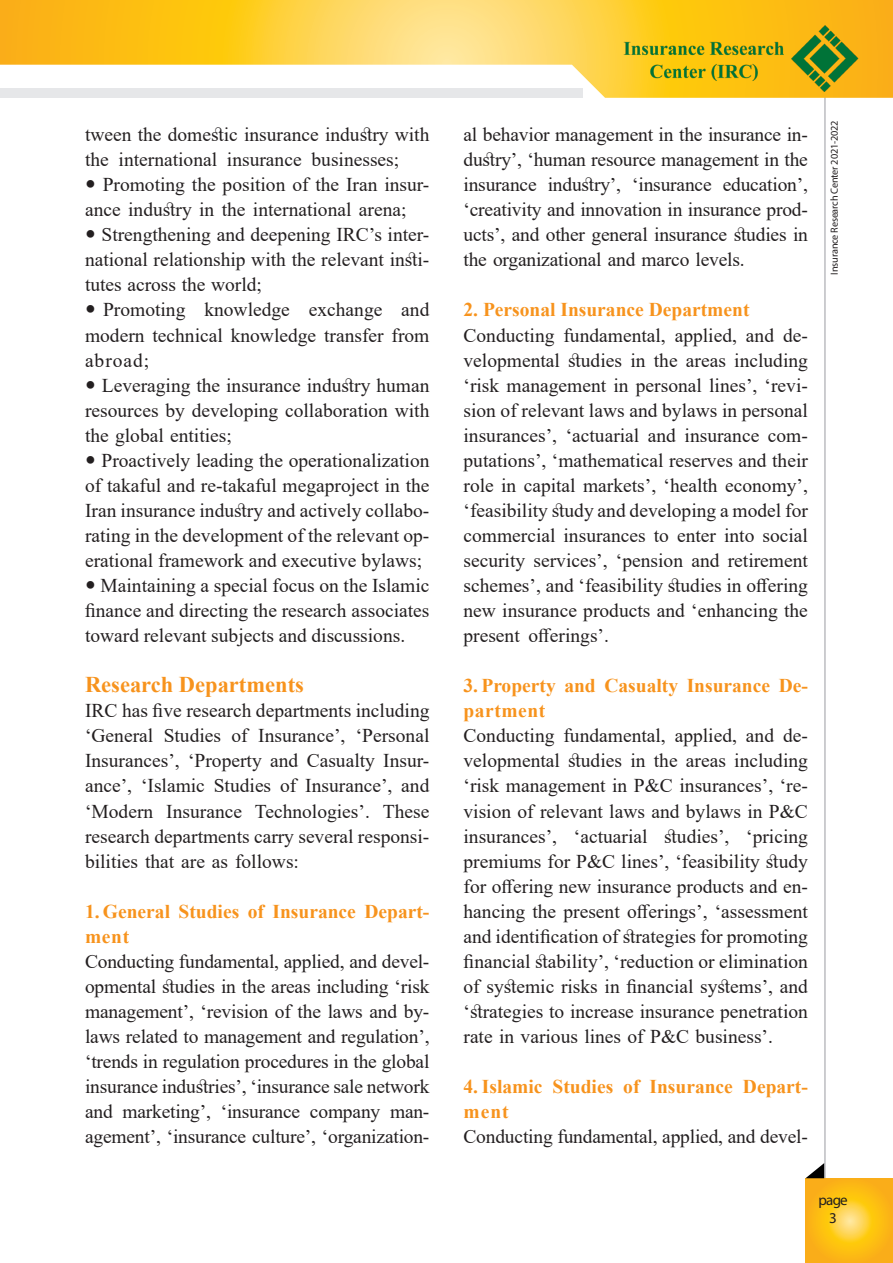
<style>
.page{position:relative;width:893px;height:1263px;background:#fff}
.page>*{position:absolute;margin:0;border:0;box-sizing:border-box;transform-origin:0 0}
.t1{font:700 22.5px "Times New Roman";color:#f7931d}
.t2{font:19.5px/25px "Times New Roman";color:#231f20;text-align:justify}
.t3{font:700 19.5px/25px "Times New Roman";color:#f7931d}
.t4{font:15px/18px "Myriad Pro";color:#231f20;text-align:center}
.t5{font:10.35px "Myriad Pro";letter-spacing:-.02em;color:#231f20}
</style>
<div class="page">
<hr style="left:824px;top:96px;width:2px;height:1167px;background:#bcbdc0">
<svg style="left:0;top:0;width:893px;height:98px"></svg>
<svg style="left:805px;top:1178px;width:88px;height:85px;background:#fcbd1e"></svg>
<img style="left:622px;top:25px;width:162px;height:66px">
<img style="left:792px;top:25px;width:69px;height:66px">
<svg style="left:806px;top:1163px;width:18px;height:15px"></svg>
<div style="left:0;top:89px;width:583px;height:9px;background:#e6e7e9"></div>
<p class="t2" style="left:85px;top:121px;width:346px">tween the domestic insurance industry with the international insurance businesses;</p>
<p class="t2" style="left:85px;top:172px;width:346px;text-indent:18px">Promoting the position of the Iran insur&shy;ance industry in the international arena;</p>
<p class="t2" style="left:85px;top:222px;width:346px;text-indent:17px">Strengthening and deepening IRC’s inter&shy;national relationship with the relevant insti&shy;tutes across the world;</p>
<p class="t2" style="left:85px;top:297px;width:346px;text-indent:18px">Promoting knowledge exchange and modern technical knowledge transfer from abroad;</p>
<p class="t2" style="left:85px;top:372px;width:346px;text-indent:17px">Leveraging the insurance industry human resources by developing collaboration with the global entities;</p>
<p class="t2" style="left:85px;top:447px;width:346px;text-indent:17px">Proactively leading the operationalization of takaful and re-takaful megaproject in the Iran insurance industry and actively collabo&shy;rating in the development of the relevant op&shy;erational framework and executive bylaws;</p>
<p class="t2" style="left:85px;top:572px;width:346px;text-indent:15px">Maintaining a special focus on the Islamic finance and directing the research associates toward relevant subjects and discussions.</p>
<p class="t1" style="left:85px;top:668px;width:220px">Research Departments</p>
<p class="t2" style="left:85px;top:698px;width:346px">IRC has five research departments including ‘General Studies of Insurance’, ‘Personal Insurances’, ‘Property and Casualty Insur&shy;ance’, ‘Islamic Studies of Insurance’, and ‘Modern Insurance Technologies’. These research departments carry several responsi&shy;bilities that are as follows:</p>
<p class="t3" style="left:85px;top:898px;width:346px">1. General Studies of Insurance Depart&shy;ment</p>
<p class="t2" style="left:85px;top:948px;width:346px">Conducting fundamental, applied, and devel&shy;opmental studies in the areas including ‘risk management’, ‘revision of the laws and by&shy;laws related to management and regulation’, ‘trends in regulation procedures in the global insurance industries’, ‘insurance sale network and marketing’, ‘insurance company man&shy;agement’, ‘insurance culture’, ‘organization-</p>
<p class="t2" style="left:463px;top:121px;width:346px">al behavior management in the insurance in&shy;dustry’, ‘human resource management in the insurance industry’, ‘insurance education’, ‘creativity and innovation in insurance prod&shy;ucts’, and other general insurance studies in the organizational and marco levels.</p>
<p class="t3" style="left:463px;top:297px;width:287px">2. Personal Insurance Department</p>
<p class="t2" style="left:463px;top:322px;width:346px">Conducting fundamental, applied, and de&shy;velopmental studies in the areas including ‘risk management in personal lines’, ‘revi&shy;sion of relevant laws and bylaws in personal insurances’, ‘actuarial and insurance com&shy;putations’, ‘mathematical reserves and their role in capital markets’, ‘health economy’, ‘feasibility study and developing a model for commercial insurances to enter into social security services’, ‘pension and retirement schemes’, and ‘feasibility studies in offering new insurance products and ‘enhancing the present offerings’.</p>
<p class="t3" style="left:463px;top:673px;width:346px">3. Property and Casualty Insurance De&shy;partment</p>
<p class="t2" style="left:463px;top:723px;width:346px">Conducting fundamental, applied, and de&shy;velopmental studies in the areas including ‘risk management in P&amp;C insurances’, ‘re&shy;vision of relevant laws and bylaws in P&amp;C insurances’, ‘actuarial studies’, ‘pricing premiums for P&amp;C lines’, ‘feasibility study for offering new insurance products and en&shy;hancing the present offerings’, ‘assessment and identification of strategies for promoting financial stability’, ‘reduction or elimination of systemic risks in financial systems’, and ‘strategies to increase insurance penetration rate in various lines of P&amp;C business’.</p>
<p class="t3" style="left:463px;top:1073px;width:346px">4. Islamic Studies of Insurance Depart&shy;ment</p>
<p class="t2" style="left:463px;top:1123px;width:346px">Conducting fundamental, applied, and devel-</p>
<p class="t5" style="left:828px;top:274px;width:155px;rotate:-90deg">Insurance Research Center 2021-2022</p>
<p class="t4" style="left:818px;top:1191px;width:31px">page<br>3</p>
</div>
